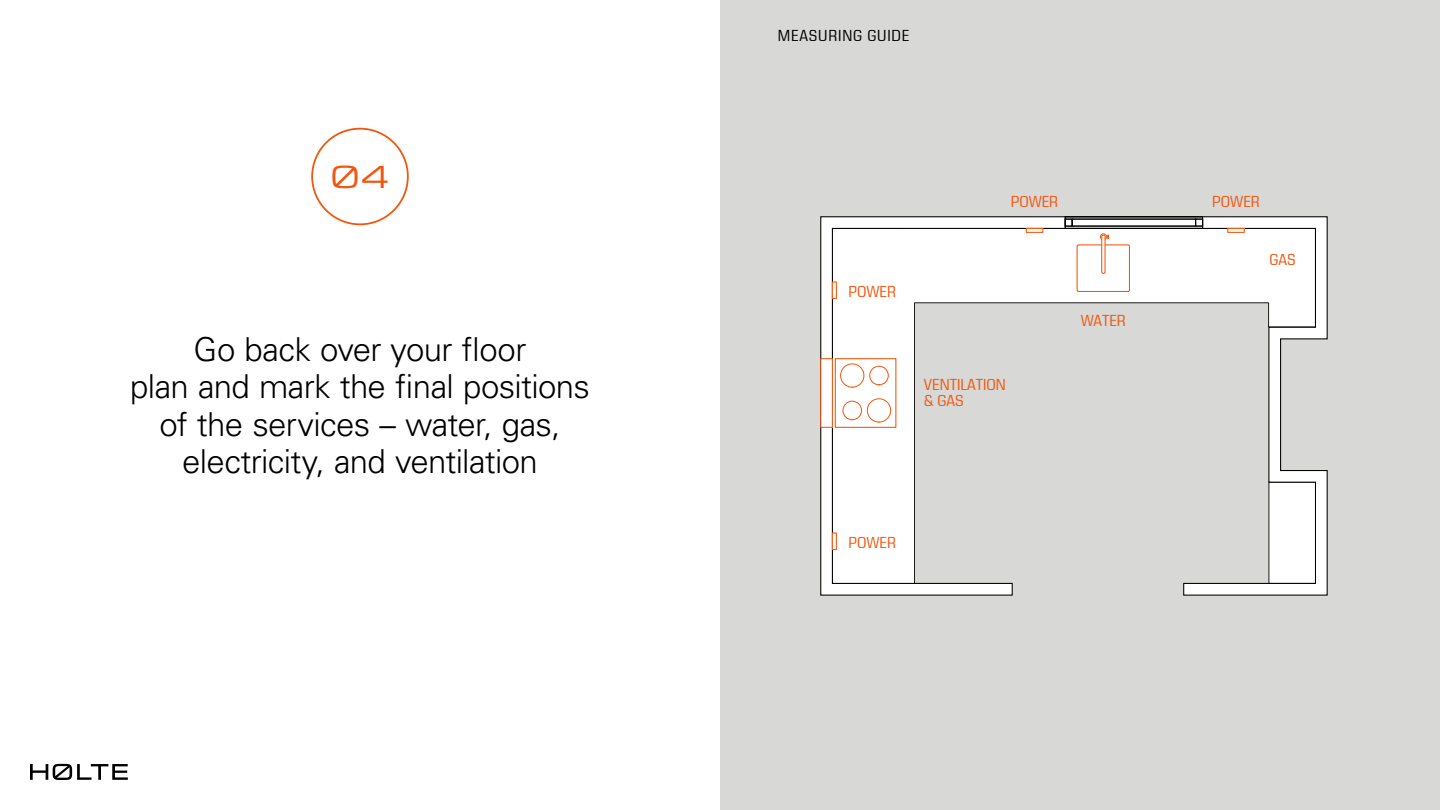
<style>
.page{position:relative;width:1440px;height:810px;background:#fff}
.page>*{position:absolute;margin:0;border:0;box-sizing:border-box;transform-origin:0 0}
.t1{font:300 33px/37.5px "Univers LT Std";letter-spacing:-.02em;color:#000;text-align:center}
.t2{font:33px "Stocc Eurostile Next Extended";color:#f1570e}
.t3{font:16.5px/16.5px "Stocc Eurostile Next Narrow";color:#f1570e}
.t4{font:16.5px "Stocc Eurostile Next Narrow";letter-spacing:.05em;color:#000}
</style>
<div class="page">
<div style="left:720px;top:0;width:720px;height:810px;background:#d8d8d6"></div>
<svg style="left:820px;top:216px;width:508px;height:380px"></svg>
<div style="left:1065px;top:217px;width:138px;height:12px;border:1px solid #000"></div>
<div style="left:1195px;top:219px;width:8px;height:7px;border:1px solid #000"></div>
<div style="left:1065px;top:219px;width:7px;height:7px;border:1px solid #000"></div>
<div style="left:1072px;top:219px;width:124px;height:7px;border:1px solid #000"></div>
<div style="left:835px;top:359px;width:61px;height:68px;background:#fff"></div>
<div style="left:835px;top:358px;width:61px;height:70px;border:1px solid #f1570e"></div>
<div style="left:821px;top:359px;width:11px;height:68px;background:#fff"></div>
<div style="left:820px;top:358px;width:13px;height:70px;border:1px solid #f1570e"></div>
<hr style="left:832px;top:533px;width:4px;height:17px;background:#fff">
<div style="left:832px;top:532px;width:5px;height:18px;border:1px solid #f1570e"></div>
<div style="left:840px;top:364px;width:24px;height:23px;background:#fff;border:1px solid #f1570e;border-radius:50%"></div>
<div style="left:870px;top:366px;width:19px;height:19px;background:#fff;border:1px solid #f1570e;border-radius:50%"></div>
<div style="left:867px;top:399px;width:24px;height:23px;background:#fff;border:1px solid #f1570e;border-radius:50%"></div>
<div style="left:843px;top:401px;width:19px;height:19px;background:#fff;border:1px solid #f1570e;border-radius:50%"></div>
<div style="left:1077px;top:245px;width:52px;height:46px;background:#fff"></div>
<div style="left:1077px;top:244px;width:53px;height:48px;border:1px solid #f1570e"></div>
<svg style="left:1100px;top:234px;width:9px;height:6px"></svg>
<div style="left:1100px;top:234px;width:7px;height:6px;border:1px solid #f1570e;border-radius:50%"></div>
<hr style="left:832px;top:282px;width:4px;height:17px;background:#fff">
<div style="left:832px;top:281px;width:5px;height:18px;border:1px solid #f1570e"></div>
<hr style="left:1026px;top:228px;width:17px;height:4px;background:#fff">
<div style="left:1026px;top:228px;width:17px;height:5px;border:1px solid #f1570e"></div>
<hr style="left:1228px;top:228px;width:16px;height:4px;background:#fff">
<div style="left:1227px;top:228px;width:18px;height:5px;border:1px solid #f1570e"></div>
<hr style="left:1102px;top:235px;width:3px;height:38px;background:#fff;border-radius:2px">
<div style="left:1101px;top:235px;width:5px;height:39px;border:1px solid #f1570e;border-radius:2px"></div>
<svg style="left:30px;top:764px;width:98px;height:16px"></svg>
<div style="left:311px;top:128px;width:98px;height:97px;border:2px solid #f1570e;border-radius:50%"></div>
<p class="t2" style="left:330px;top:159px;width:61px">04</p>
<p class="t1" style="left:130px;top:330px;width:461px">Go back over your floor<br>plan and mark the final positions of the services – water, gas, electricity, and ventilation</p>
<p class="t4" style="left:778px;top:27px;width:133px">MEASURING GUIDE</p>
<p class="t3" style="left:849px;top:283px;width:49px">POWER</p>
<p class="t3" style="left:1011px;top:193px;width:49px">POWER</p>
<p class="t3" style="left:1212px;top:193px;width:49px">POWER</p>
<p class="t3" style="left:1270px;top:251px;width:28px">GAS</p>
<p class="t3" style="left:1081px;top:312px;width:46px">WATER</p>
<p class="t3" style="left:924px;top:376px;width:83px">VENTILATION &amp; GAS</p>
<p class="t3" style="left:849px;top:534px;width:49px">POWER</p>
</div>
